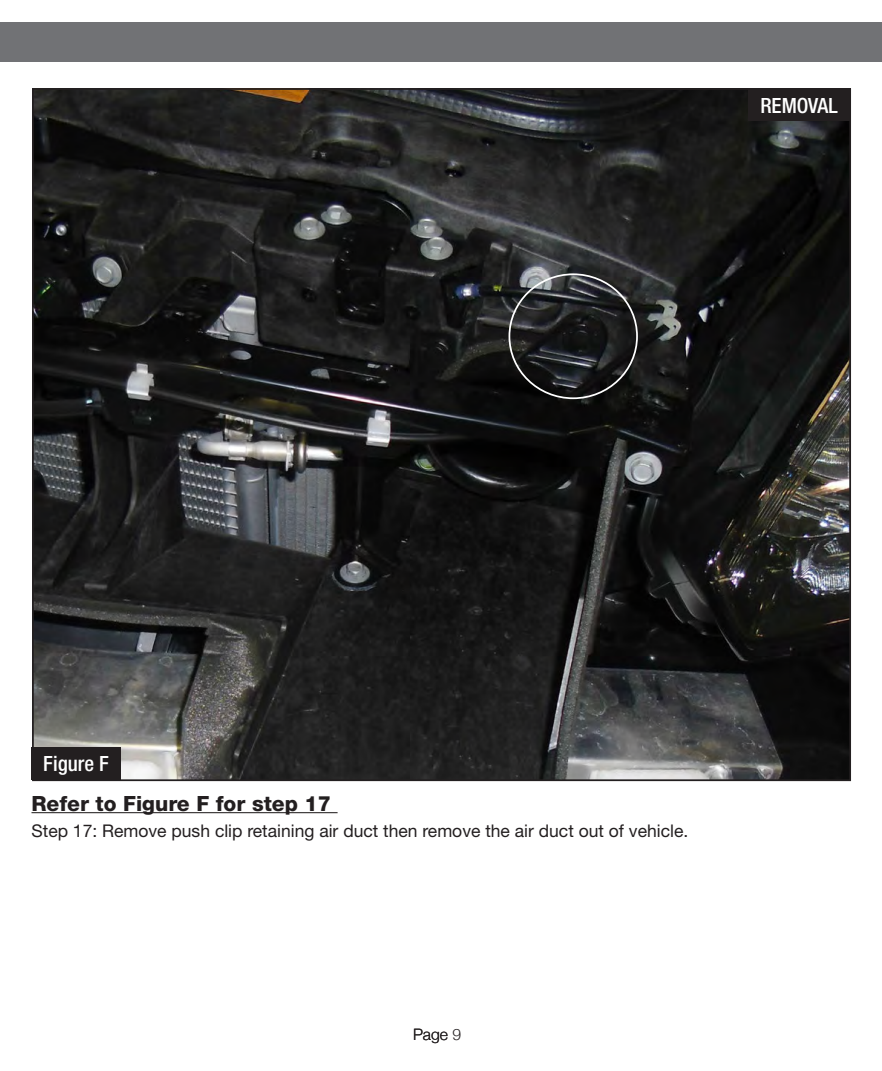
<style>
.page{position:relative;width:882px;height:1071px;background:#fff}
.page>*{position:absolute;margin:0;border:0;box-sizing:border-box;transform-origin:0 0}
.t1{font:800 21px "Helvetica Neue";color:#231f20}
.t2{font:500 condensed 21px "Helvetica Neue";color:#fff}
.t3{font:17.5px "Helvetica Neue";color:#231f20}
.t4{font:300 15.75px "Helvetica Neue";color:#231f20}
</style>
<div class="page">
<div style="left:0;top:23px;width:882px;height:39px;background:#717275"></div>
<hr style="left:32px;top:812px;width:306px;height:1px;background:#231f20">
<img style="left:35px;top:91px;width:813px;height:687px">
<div style="left:32px;top:747px;width:89px;height:33px;background:#231f20"></div>
<div style="left:748px;top:88px;width:102px;height:33px;background:#231f20"></div>
<p class="t2" style="left:760px;top:93px;width:79px">REMOVAL</p>
<p class="t2" style="left:43px;top:751px;width:67px">Figure F</p>
<p class="t1" style="left:32px;top:791px;width:301px">Refer to Figure F for step 17</p>
<p class="t3" style="left:32px;top:820px;width:658px">Step 17: Remove push clip retaining air duct then remove the air duct out of vehicle.</p>
<p class="t4" style="left:413px;top:1021px;width:50px">Page 9</p>
</div>
